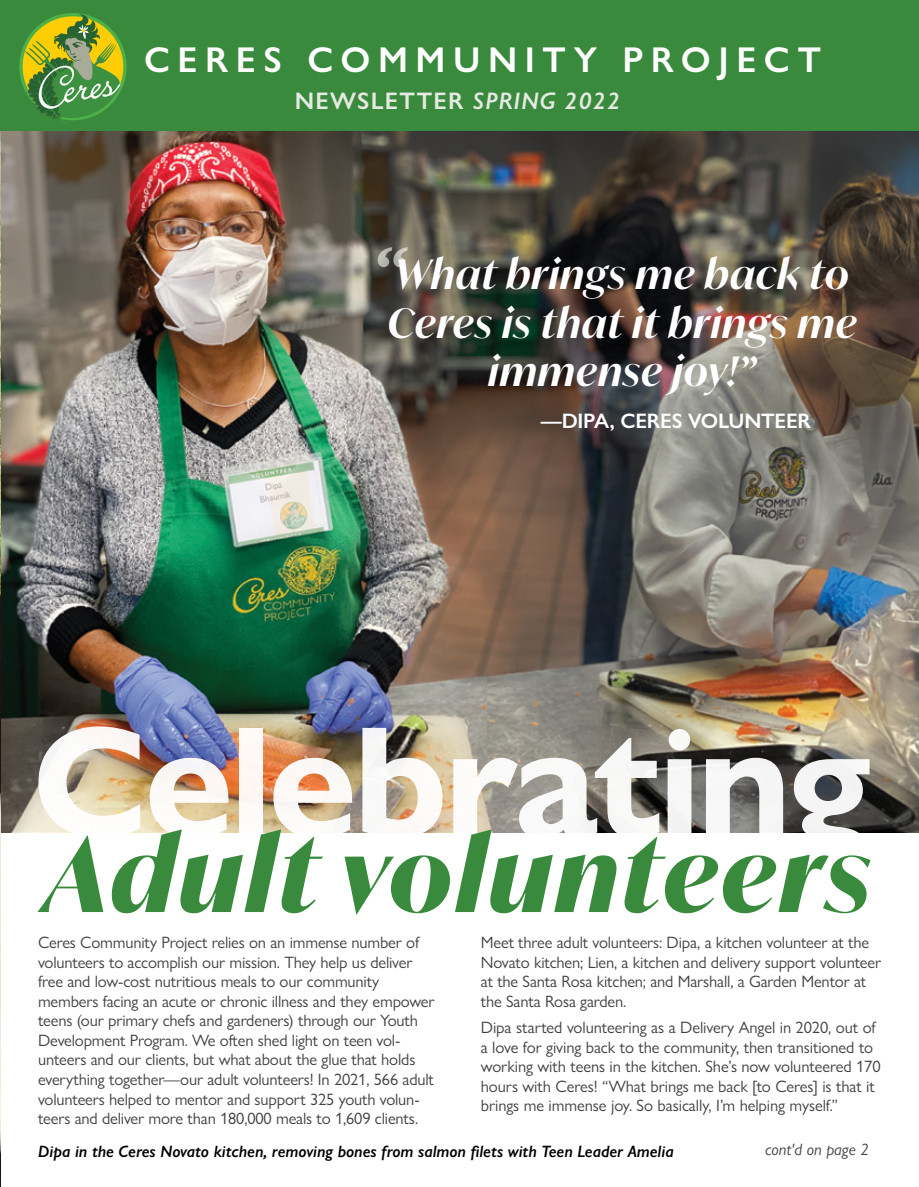
<style>
.page{position:relative;width:919px;height:1187px;background:#fff}
.page>*{position:absolute;margin:0;border:0;box-sizing:border-box;transform-origin:0 0}
.t1{font:700 159px "Gill Sans Nova";letter-spacing:-.025em;color:#fff}
.t2{font:italic 700 101.85px "Ivy Mode";letter-spacing:.025em;color:#3a8a3e}
.t3{font:italic 600 40.5px/48.6px "Ivy Mode";letter-spacing:.025em;color:#fff;text-align:center}
.t4{font:600 36px "Gill Sans Nova";letter-spacing:.21em;color:#fff}
.t5{font:600 24px "Gill Sans Nova";letter-spacing:.05em;color:#e4eae0}
.t6{font:600 21px "Gill Sans Nova";letter-spacing:-.01em;color:#fff}
.t7{font:16.5px/19.5px "Gill Sans Nova";letter-spacing:-.01em;color:#414042}
.t8{font:italic 600 16.5px "Gill Sans Nova";color:#000}
.t9{font:italic 16.5px "Gill Sans Nova";color:#414042}
.s1{font-style:italic}
.s2{font-family:"Gill Sans Nova";font-size:73.5px}
</style>
<div class="page">
<img style="left:1px;top:131px;width:917px;height:701px">
<img style="left:0;top:131px;width:1px;height:1055px">
<div style="left:0;top:0;width:918px;height:131px;background:#3a8a3e"></div>
<div style="left:19px;top:13px;width:108px;height:107px;border:3px solid #4db048;border-radius:50%"></div>
<svg style="left:25px;top:14px;width:97px;height:107px"></svg>
<h3 class="t4" style="left:144px;top:38px;width:678px">CERES COMMUNITY PROJECT</h3>
<h3 class="t5" style="left:295px;top:86px;width:326px">NEWSLETTER <span class="s1">SPRING 2022</span></h3>
<h3 class="t3" style="left:373px;top:249px;width:485px"><span class="s2">“</span>What brings me back to<br>Ceres is that it brings me immense joy!”</h3>
<p class="t6" style="left:540px;top:408px;width:272px">—DIPA, CERES VOLUNTEER</p>
<h1 class="t1" style="left:32px;top:683px;width:840px">Celebrating</h1>
<h2 class="t2" style="left:45px;top:806px;width:827px">Adult volunteers</h2>
<p class="t7" style="left:38px;top:932px;width:398px">Ceres Community Project relies on an immense number of volunteers to accomplish our mission. They help us deliver free and low-cost nutritious meals to our community members facing an acute or chronic illness and they empower teens (our primary chefs and gardeners) through our Youth Development Program. We often shed light on teen vol&shy;unteers and our clients, but what about the glue that holds everything together—our adult volunteers! In 2021, 566 adult volunteers helped to mentor and support 325 youth volun&shy;teers and deliver more than 180,000 meals to 1,609 clients.</p>
<p class="t7" style="left:480px;top:932px;width:401px">Meet three adult volunteers: Dipa, a kitchen volunteer at the Novato kitchen; Lien, a kitchen and delivery support volunteer at the Santa Rosa kitchen; and Marshall, a Garden Mentor at the Santa Rosa garden.</p>
<p class="t7" style="left:480px;top:1017px;width:401px">Dipa started volunteering as a Delivery Angel in 2020, out of a love for giving back to the community, then transitioned to working with teens in the kitchen. She’s now volunteered 170 hours with Ceres! “What brings me back [to Ceres] is that it brings me immense joy. So basically, I’m helping myself.”</p>
<p class="t8" style="left:38px;top:1141px;width:636px">Dipa in the Ceres Novato kitchen, removing bones from salmon filets with Teen Leader Amelia</p>
<p class="t9" style="left:764px;top:1139px;width:105px">cont'd on page 2</p>
</div>
